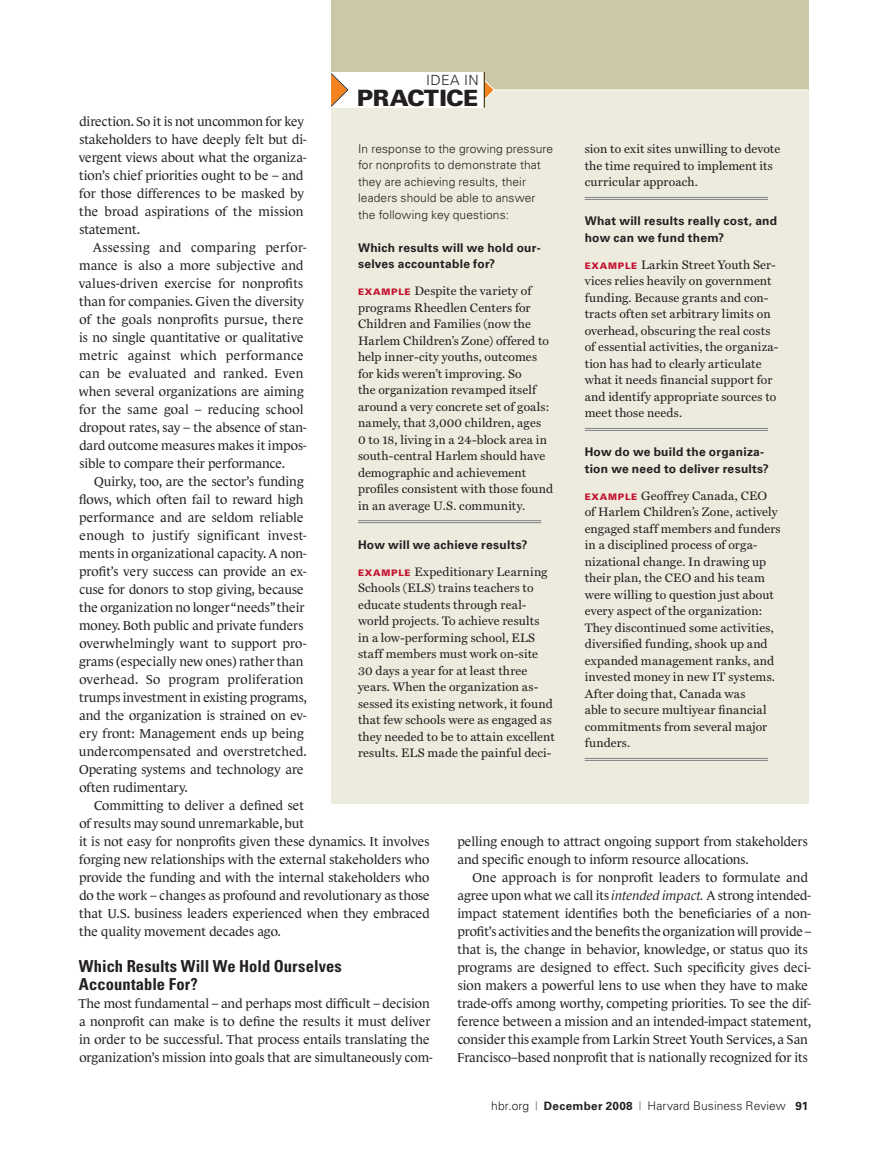
<style>
.page{position:relative;width:885px;height:1161px;background:#fff}
.page>*{position:absolute;margin:0;border:0;box-sizing:border-box;transform-origin:0 0}
.t1{font:900 22.5px "Univers LT Std";letter-spacing:-.04em;color:#231f20}
.t2{font:700 condensed 16.5px/18px "Univers LT Std";letter-spacing:.005em;color:#231f20}
.t3{font:300 14.1px "Univers LT Std";letter-spacing:.02em;color:#231f20}
.t4{font:13.2px/18px "Le Monde Journal Normal Os F";color:#231f20}
.t5{font:13.2px "Le Monde Journal Normal Os F";letter-spacing:.02em;color:#231f20}
.t6{font:13.2px "Le Monde Journal Normal Os F";letter-spacing:.03em;color:#231f20}
.t7{font:13.2px "Le Monde Journal Normal Os F";letter-spacing:.025em;color:#231f20}
.t8{font:12.3px/16.5px "Miller Text";letter-spacing:.015em;color:#231f20}
.t9{font:300 12px/16.5px "Univers LT Std";letter-spacing:.01em;color:#231f20}
.t10{font:700 12px/16.5px "Univers LT Std";letter-spacing:.02em;color:#231f20}
.s1{font-family:"Univers LT Std";font-weight:900;font-size:9px;color:#c3102e}
.s2{font-family:"Le Monde Journal Italic Os F"}
.s3{font-weight:700;font-size:11.7px}
</style>
<div class="page">
<div style="left:331px;top:0;width:477px;height:804px;background:#ecebde"></div>
<hr style="left:358px;top:520px;width:183px;height:1px;background:#808285">
<hr style="left:358px;top:522px;width:183px;height:1px;background:#808285">
<hr style="left:584px;top:197px;width:183px;height:1px;background:#808285">
<hr style="left:584px;top:199px;width:183px;height:1px;background:#808285">
<hr style="left:584px;top:428px;width:183px;height:1px;background:#808285">
<hr style="left:584px;top:430px;width:183px;height:1px;background:#808285">
<hr style="left:584px;top:758px;width:183px;height:1px;background:#808285">
<hr style="left:584px;top:760px;width:183px;height:1px;background:#808285">
<div style="left:331px;top:0;width:477px;height:90px;background:#cbc8a6"></div>
<hr style="left:331px;top:90px;width:477px;height:1px;background:#fff">
<svg style="left:484px;top:79px;width:11px;height:22px"></svg>
<div style="left:331px;top:72px;width:153px;height:36px;background:#fff"></div>
<hr style="left:483px;top:72px;width:1px;height:36px;background:#231f20">
<svg style="left:331px;top:73px;width:17px;height:34px"></svg>
<p class="t3" style="left:426px;top:74px;width:54px">IDEA IN</p>
<p class="t1" style="left:357px;top:88px;width:123px">PRACTICE</p>
<p class="t4" style="left:79px;top:114px;width:226px">direction. So it is not uncommon for key</p>
<p class="t4" style="left:79px;top:132px;width:228px">stakeholders to have deeply felt but di-</p>
<p class="t4" style="left:79px;top:150px;width:229px">vergent views about what the organiza-</p>
<p class="t4" style="left:79px;top:168px;width:226px">tion’s chief priorities ought to be – and</p>
<p class="t4" style="left:79px;top:186px;width:226px">for those differences to be masked by</p>
<p class="t4" style="left:79px;top:204px;width:226px">the broad aspirations of the mission</p>
<p class="t4" style="left:79px;top:222px;width:62px">statement.</p>
<p class="t6" style="left:93px;top:243px;width:215px">Assessing and comparing perfor-</p>
<p class="t4" style="left:79px;top:258px;width:226px">mance is also a more subjective and</p>
<p class="t4" style="left:79px;top:276px;width:226px">values-driven exercise for nonprofits</p>
<p class="t4" style="left:79px;top:294px;width:226px">than for companies. Given the diversity</p>
<p class="t4" style="left:79px;top:312px;width:226px">of the goals nonprofits pursue, there</p>
<p class="t4" style="left:79px;top:330px;width:226px">is no single quantitative or quali tative</p>
<p class="t6" style="left:79px;top:351px;width:226px">metric against which performance</p>
<p class="t5" style="left:79px;top:369px;width:226px">can be evaluated and ranked. Even</p>
<p class="t4" style="left:79px;top:384px;width:226px">when several organizations are aiming</p>
<p class="t4" style="left:79px;top:402px;width:226px">for the same goal – reducing school</p>
<p class="t4" style="left:79px;top:420px;width:228px">dropout rates, say – the absence of stan-</p>
<p class="t4" style="left:79px;top:438px;width:228px">dard outcome measures makes it impos-</p>
<p class="t4" style="left:79px;top:456px;width:207px">sible to compare their performance.</p>
<p class="t4" style="left:94px;top:474px;width:211px">Quirky, too, are the sector’s funding</p>
<p class="t4" style="left:79px;top:492px;width:226px">flows, which often fail to reward high</p>
<p class="t4" style="left:79px;top:510px;width:226px">performance and are seldom reliable</p>
<p class="t5" style="left:79px;top:531px;width:228px">enough to justify significant invest-</p>
<p class="t4" style="left:79px;top:546px;width:229px">ments in organizational capacity. A non-</p>
<p class="t4" style="left:79px;top:564px;width:229px">profit’s very success can provide an ex-</p>
<p class="t4" style="left:79px;top:582px;width:226px">cuse for donors to stop giving, because</p>
<p class="t4" style="left:79px;top:600px;width:227px">the organization no longer “needs” their</p>
<p class="t4" style="left:79px;top:618px;width:225px">money. Both public and private funders</p>
<p class="t4" style="left:79px;top:636px;width:228px">overwhelmingly want to support pro-</p>
<p class="t4" style="left:79px;top:654px;width:226px">grams (especially new ones) rather than</p>
<p class="t7" style="left:79px;top:675px;width:226px">overhead. So program proliferation</p>
<p class="t4" style="left:79px;top:690px;width:229px">trumps investment in existing programs,</p>
<p class="t4" style="left:79px;top:708px;width:229px">and the organization is strained on ev-</p>
<p class="t4" style="left:79px;top:726px;width:226px">ery front: Management ends up being</p>
<p class="t4" style="left:79px;top:744px;width:229px">undercompensated and overstretched.</p>
<p class="t4" style="left:79px;top:762px;width:226px">Operating systems and technology are</p>
<p class="t4" style="left:79px;top:780px;width:110px">often rudimentary.</p>
<p class="t4" style="left:94px;top:798px;width:211px">Committing to deliver a defined set</p>
<p class="t4" style="left:79px;top:816px;width:226px">of results may sound unremarkable, but</p>
<p class="t4" style="left:79px;top:834px;width:352px">it is not easy for nonprofits given these dynamics. It involves</p>
<p class="t4" style="left:79px;top:852px;width:351px">forging new relationships with the external stakeholders who</p>
<p class="t4" style="left:79px;top:870px;width:352px">provide the funding and with the internal stakeholders who</p>
<p class="t4" style="left:79px;top:888px;width:352px">do the work – changes as profound and revolutionary as those</p>
<p class="t4" style="left:79px;top:906px;width:352px">that U.S. business leaders experienced when they embraced</p>
<p class="t4" style="left:79px;top:924px;width:203px">the quality movement decades ago.</p>
<p class="t2" style="left:79px;top:958px;width:264px">Which Results Will We Hold Ourselves<br>Accountable For?</p>
<p class="t4" style="left:78px;top:996px;width:355px">The most fundamental – and perhaps most difficult – decision a nonprofit can make is to define the results it must deliver in order to be successful. That process entails translating the organization’s mission into goals that are simultaneously com-</p>
<p class="t9" style="left:358px;top:141px;width:197px">In response to the growing pressure for nonprofits to demonstrate that they are achieving results, their leaders should be able to answer the following key questions:</p>
<p class="t10" style="left:358px;top:240px;width:184px">Which results will we hold our&shy;selves accountable for?</p>
<p class="t8" style="left:358px;top:284px;width:197px"><span class="s1">EXAMPLE</span> Despite the variety of programs Rheedlen Centers for<br>Children and Families (now the<br>Harlem Children’s Zone) offered to help inner-city youths, outcomes for kids weren’t improving. So<br>the organization revamped itself around a very concrete set of goals: namely, that 3,000 children, ages<br>0 to 18, living in a 24-block area in south-central Harlem should have demographic and achievement profiles consistent with those found in an average U.S. community.</p>
<p class="t10" style="left:358px;top:537px;width:171px">How will we achieve results?</p>
<p class="t8" style="left:358px;top:564px;width:198px"><span class="s1">EXAMPLE</span> Expeditionary Learning Schools (ELS) trains teachers to educate students through real&shy;world projects. To achieve results<br>in a low-performing school, ELS staff members must work on-site 30 days a year for at least three years. When the organization as&shy;sessed its existing network, it found that few schools were as engaged as they needed to be to attain excellent results. ELS made the painful deci-</p>
<p class="t8" style="left:584px;top:142px;width:197px">sion to exit sites unwilling to devote the time required to implement its curricular approach.</p>
<p class="t10" style="left:584px;top:214px;width:194px">What will results really cost, and how can we fund them?</p>
<p class="t8" style="left:584px;top:257px;width:195px"><span class="s1">EXAMPLE</span> Larkin Street Youth Ser&shy;vices relies heavily on government funding. Because grants and con&shy;tracts often set arbitrary limits on overhead, obscuring the real costs of essential activities, the organiza&shy;tion has had to clearly articulate what it needs financial support for and identify appropriate sources to meet those needs.</p>
<p class="t10" style="left:584px;top:445px;width:186px">How do we build the organiza&shy;tion we need to deliver results?</p>
<p class="t8" style="left:584px;top:488px;width:197px"><span class="s1">EXAMPLE</span> Geoffrey Canada, CEO of Harlem Children’s Zone, actively engaged staff members and funders in a disciplined process of orga&shy;nizational change. In drawing up their plan, the CEO and his team were willing to question just about every aspect of the organization:<br>They discontinued some activities, diversified funding, shook up and expanded management ranks, and invested money in new IT systems.<br>After doing that, Canada was<br>able to secure multiyear financial commitments from several major funders.</p>
<p class="t4" style="left:457px;top:834px;width:351px">pelling enough to attract ongoing support from stakeholders</p>
<p class="t4" style="left:457px;top:852px;width:293px">and specific enough to inform resource allocations.</p>
<p class="t4" style="left:472px;top:870px;width:337px">One approach is for nonprofit leaders to formulate and</p>
<p class="t4" style="left:457px;top:888px;width:355px">agree upon what we call its <span class="s2">intended impact.</span> A strong intended-</p>
<p class="t4" style="left:457px;top:906px;width:355px">impact statement identifies both the beneficiaries of a non-</p>
<p class="t4" style="left:457px;top:924px;width:355px">profit’s activities and the benefits the organization will provide –</p>
<p class="t4" style="left:457px;top:942px;width:351px">that is, the change in behavior, knowledge, or status quo its</p>
<p class="t4" style="left:457px;top:960px;width:355px">programs are designed to effect. Such specificity gives deci-</p>
<p class="t4" style="left:457px;top:978px;width:352px">sion makers a powerful lens to use when they have to make</p>
<p class="t4" style="left:457px;top:996px;width:355px">trade-offs among worthy, competing priorities. To see the dif-</p>
<p class="t4" style="left:457px;top:1014px;width:355px">ference between a mission and an intended-impact statement,</p>
<p class="t4" style="left:457px;top:1032px;width:352px">consider this example from Larkin Street Youth Services, a San</p>
<p class="t4" style="left:457px;top:1050px;width:352px">Francisco–based nonprofit that is nationally recognized for its</p>
<p class="t9" style="left:491px;top:1099px;width:318px">hbr.org <sup>|</sup> <span class="s3">December 2008</span> <sup>|</sup> Harvard Business Review <span class="s3">91</span></p>
</div>
